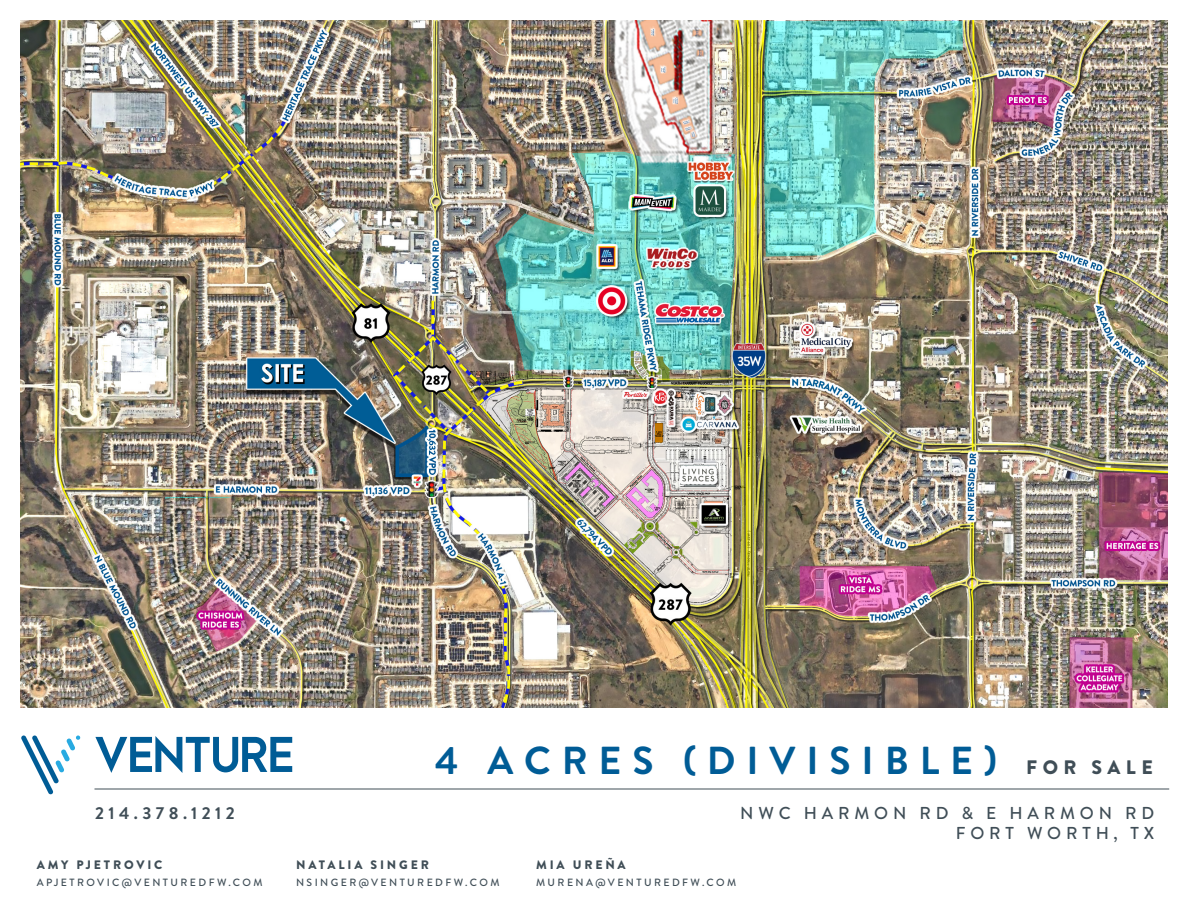
<style>
.page{position:relative;width:1188px;height:918px;background:#fff}
.page>*{position:absolute;margin:0;border:0;box-sizing:border-box;transform-origin:0 0}
.t1{font:700 39px "Brandon Grotesque";letter-spacing:.28em;color:#005c96}
.t2{font:500 17.25px/20.7px "Brandon Grotesque";letter-spacing:.28em;color:#404e57;text-align:right}
.t3{font:700 17.25px "Brandon Grotesque";letter-spacing:.26em;color:#404e57}
.t4{font:900 12.3px "Brandon Grotesque";letter-spacing:.23em;color:#404e57}
.t5{font:500 10.5px "Brandon Grotesque";letter-spacing:.23em;color:#404e57}
.s1{font-weight:900;font-size:19.5px;color:#404e57}
</style>
<div class="page">
<hr style="left:94px;top:789px;width:1075px;height:1px;background:#404e57">
<svg style="left:21px;top:736px;width:60px;height:59px"></svg>
<svg style="left:95px;top:736px;width:197px;height:37px"></svg>
<img style="left:21px;top:21px;width:1146px;height:686px">
<h2 class="t3" style="left:95px;top:801px;width:141px">214.378.1212</h2>
<p class="t4" style="left:37px;top:856px;width:127px">AMY PJETROVIC</p>
<p class="t5" style="left:37px;top:875px;width:227px">APJETROVIC@VENTUREDFW.COM</p>
<h1 class="t1" style="left:435px;top:733px;width:719px">4 ACRES (DIVISIBLE) <span class="s1">FOR SALE</span></h1>
<p class="t4" style="left:296px;top:856px;width:134px">NATALIA SINGER</p>
<p class="t5" style="left:296px;top:875px;width:205px">NSINGER@VENTUREDFW.COM</p>
<h2 class="t2" style="left:740px;top:803px;width:416px">NWC HARMON RD &amp; E HARMON RD<br>FORT WORTH, TX</h2>
<p class="t4" style="left:536px;top:856px;width:91px">MIA UREÑA</p>
<p class="t5" style="left:536px;top:875px;width:202px">MURENA@VENTUREDFW.COM</p>
</div>
